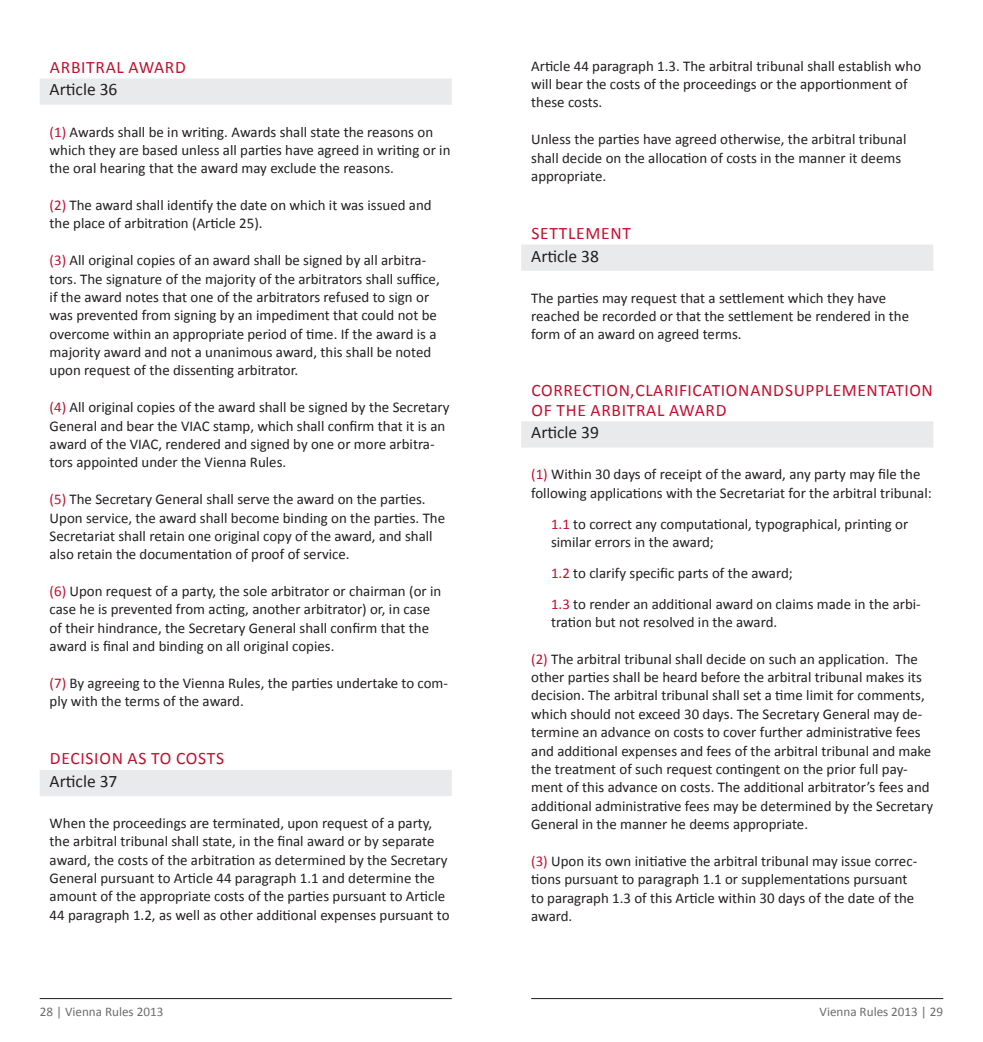
<style>
.page{position:relative;width:983px;height:1042px;background:#fff}
.page>*{position:absolute;margin:0;border:0;box-sizing:border-box;transform-origin:0 0}
.t1{font:17.5px/19.2px "Calibri";letter-spacing:.03em;color:#c3102f}
.t2{font:17.5px "Calibri";color:#231f20}
.t3{font:14.88px/18.4px "Calibri";color:#231f20}
.t4{font:13.12px "Calibri";color:#6c6d70}
.s1{color:#c3102f}
</style>
<div class="page">
<hr style="left:40px;top:998px;width:411px;height:1px;background:#231f20">
<hr style="left:531px;top:998px;width:412px;height:1px;background:#231f20">
<div style="left:40px;top:78px;width:411px;height:27px;background:#e9eaeb"></div>
<div style="left:40px;top:770px;width:411px;height:26px;background:#e9eaeb"></div>
<div style="left:521px;top:244px;width:412px;height:27px;background:#e9eaeb"></div>
<div style="left:521px;top:421px;width:412px;height:26px;background:#e9eaeb"></div>
<p class="t1" style="left:50px;top:57px;width:137px">ARBITRAL AWARD</p>
<p class="t2" style="left:50px;top:79px;width:69px">Article 36</p>
<p class="t3" style="left:50px;top:122px;width:402px"><span class="s1">(1)</span> Awards shall be in writing. Awards shall state the reasons on which they are based unless all parties have agreed in writing or in the oral hearing that the award may exclude the reasons.</p>
<p class="t3" style="left:50px;top:196px;width:383px"><span class="s1">(2)</span> The award shall identify the date on which it was issued and the place of arbitration (Article 25).</p>
<p class="t3" style="left:50px;top:251px;width:391px"><span class="s1">(3)</span> All original copies of an award shall be signed by all arbitra&shy;tors. The signature of the majority of the arbitrators shall suffice, if the award notes that one of the arbitrators refused to sign or was prevented from signing by an impediment that could not be overcome within an appropriate period of time. If the award is a majority award and not a unanimous award, this shall be noted upon request of the dissenting arbitrator.</p>
<p class="t3" style="left:50px;top:398px;width:401px"><span class="s1">(4)</span> All original copies of the award shall be signed by the Secretary General and bear the VIAC stamp, which shall confirm that it is an award of the VIAC, rendered and signed by one or more arbitra&shy;tors appointed under the Vienna Rules.</p>
<p class="t3" style="left:50px;top:490px;width:397px"><span class="s1">(5)</span> The Secretary General shall serve the award on the parties.<br>Upon service, the award shall become binding on the parties. The Secretariat shall retain one original copy of the award, and shall also retain the documentation of proof of service.</p>
<p class="t3" style="left:50px;top:582px;width:393px"><span class="s1">(6)</span> Upon request of a party, the sole arbitrator or chairman (or in case he is prevented from acting, another arbitrator) or, in case of their hindrance, the Secretary General shall confirm that the award is final and binding on all original copies.</p>
<p class="t3" style="left:50px;top:674px;width:400px"><span class="s1">(7)</span> By agreeing to the Vienna Rules, the parties undertake to com&shy;ply with the terms of the award.</p>
<p class="t1" style="left:50px;top:749px;width:175px">DECISION AS TO COSTS</p>
<p class="t2" style="left:50px;top:770px;width:69px">Article 37</p>
<p class="t3" style="left:50px;top:814px;width:401px">When the proceedings are terminated, upon request of a party, the arbitral tribunal shall state, in the final award or by separate award, the costs of the arbitration as determined by the Secretary General pursuant to Article 44 paragraph 1.1 and determine the amount of the appropriate costs of the parties pursuant to Article 44 paragraph 1.2, as well as other additional expenses pursuant to</p>
<p class="t3" style="left:531px;top:57px;width:391px">Article 44 paragraph 1.3. The arbitral tribunal shall establish who will bear the costs of the proceedings or the apportionment of these costs.</p>
<p class="t3" style="left:531px;top:130px;width:376px">Unless the parties have agreed otherwise, the arbitral tribunal shall decide on the allocation of costs in the manner it deems appropriate.</p>
<p class="t1" style="left:531px;top:223px;width:101px">SETTLEMENT</p>
<p class="t2" style="left:531px;top:245px;width:69px">Article 38</p>
<p class="t3" style="left:531px;top:288px;width:379px">The parties may request that a settlement which they have reached be recorded or that the settlement be rendered in the form of an award on agreed terms.</p>
<p class="t1" style="left:531px;top:381px;width:403px">CORRECTION, CLARIFICATION AND SUPPLEMENTATION<br>OF THE ARBITRAL AWARD</p>
<p class="t2" style="left:531px;top:421px;width:69px">Article 39</p>
<p class="t3" style="left:531px;top:465px;width:402px"><span class="s1">(1)</span> Within 30 days of receipt of the award, any party may file the following applications with the Secretariat for the arbitral tribunal:</p>
<p class="t3" style="left:551px;top:514px;width:358px"><span class="s1">1.1</span> to correct any computational, typographical, printing or similar errors in the award;</p>
<p class="t3" style="left:551px;top:557px;width:371px;line-height:30.8px"><span class="s1">1.2</span> to clarify specific parts of the award;<br><span class="s1">1.3</span> to render an additional award on claims made in the arbi-</p>
<p class="t3" style="left:551px;top:613px;width:228px">tration but not resolved in the award.</p>
<p class="t3" style="left:531px;top:649px;width:403px"><span class="s1">(2)</span> The arbitral tribunal shall decide on such an application. The other parties shall be heard before the arbitral tribunal makes its decision. The arbitral tribunal shall set a time limit for comments, which should not exceed 30 days. The Secretary General may de&shy;termine an advance on costs to cover further administrative fees and additional expenses and fees of the arbitral tribunal and make the treatment of such request contingent on the prior full pay&shy;ment of this advance on costs. The additional arbitrator’s fees and additional administrative fees may be determined by the Secretary General in the manner he deems appropriate.</p>
<p class="t3" style="left:531px;top:852px;width:387px"><span class="s1">(3)</span> Upon its own initiative the arbitral tribunal may issue correc&shy;tions pursuant to paragraph 1.1 or supplementations pursuant to paragraph 1.3 of this Article within 30 days of the date of the award.</p>
<p class="t4" style="left:40px;top:1003px;width:125px">28 | Vienna Rules 2013</p>
<p class="t4" style="left:819px;top:1003px;width:125px">Vienna Rules 2013 | 29</p>
</div>
